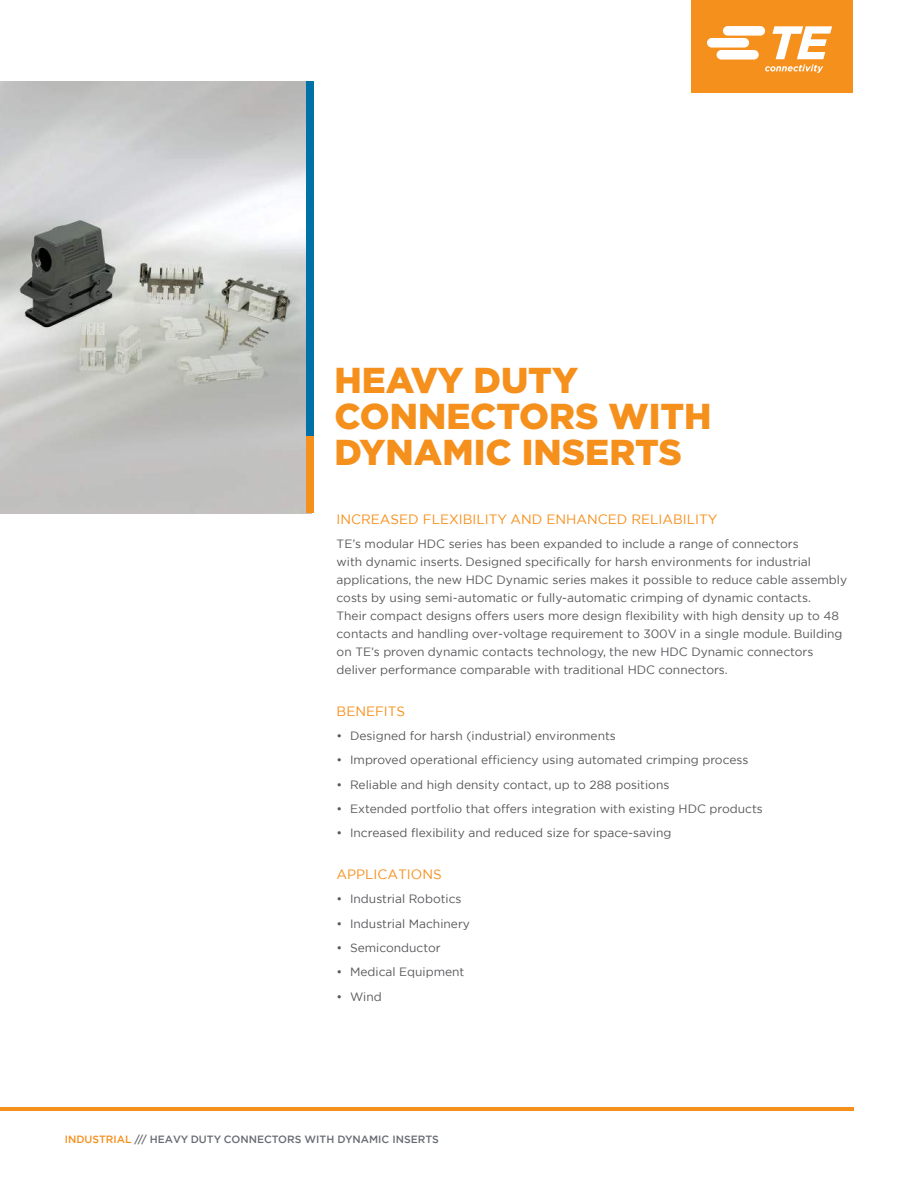
<style>
.page{position:relative;width:918px;height:1188px;background:#fff}
.page>*{position:absolute;margin:0;border:0;box-sizing:border-box;transform-origin:0 0}
.t1{font:900 36px/36px "Gotham";color:#f6901d}
.t2{font:13.5px "Gotham";color:#f6901d}
.t3{font:12px/18px "Gotham";color:#57585a}
.t4{font:500 10.5px "Gotham";color:#686b73}
.s1{color:#f6901d}
</style>
<div class="page">
<img style="left:0;top:81px;width:307px;height:432px">
<div style="left:307px;top:81px;width:7px;height:357px;background:#0071a6"></div>
<div style="left:307px;top:437px;width:7px;height:76px;background:#f6901d"></div>
<hr style="left:0;top:1107px;width:853px;height:4px;background:#f6901d">
<div style="left:691px;top:0;width:162px;height:93px;background:#f6901d"></div>
<svg style="left:707px;top:26px;width:125px;height:47px"></svg>
<h1 class="t1" style="left:334px;top:364px;width:379px">HEAVY DUTY<br>CONNECTORS WITH<br>DYNAMIC INSERTS</h1>
<p class="t2" style="left:337px;top:514px;width:382px">INCREASED FLEXIBILITY AND ENHANCED RELIABILITY</p>
<p class="t3" style="left:337px;top:536px;width:512px">TE’s modular HDC series has been expanded to include a range of connectors<br>with dynamic inserts. Designed speci昀椀cally for harsh environments for industrial applications, the new HDC Dynamic series makes it possible to reduce cable assembly costs by using semi-automatic or fully-automatic crimping of dynamic contacts.<br>Their compact designs o昀昀ers users more design 昀氀exibility with high density up to 48 contacts and handling over-voltage requirement to 300V in a single module. Building on TE’s proven dynamic contacts technology, the new HDC Dynamic connectors deliver performance comparable with traditional HDC connectors.</p>
<p class="t2" style="left:337px;top:706px;width:70px">BENEFITS</p>
<p class="t3" style="left:337px;top:728px;width:281px">• Designed for harsh (industrial) environments</p>
<p class="t3" style="left:337px;top:752px;width:413px">• Improved operational e昀케ciency using automated crimping process</p>
<p class="t3" style="left:337px;top:776px;width:334px">• Reliable and high density contact, up to 288 positions</p>
<p class="t3" style="left:337px;top:801px;width:428px">• Extended portfolio that o昀昀ers integration with existing HDC products</p>
<p class="t3" style="left:337px;top:825px;width:336px">• Increased 昀氀exibility and reduced size for space-saving</p>
<p class="t2" style="left:337px;top:869px;width:107px">APPLICATIONS</p>
<p class="t3" style="left:337px;top:891px;width:127px">• Industrial Robotics</p>
<p class="t3" style="left:337px;top:915px;width:135px">• Industrial Machinery</p>
<p class="t3" style="left:337px;top:940px;width:106px">• Semiconductor</p>
<p class="t3" style="left:337px;top:964px;width:129px">• Medical Equipment</p>
<p class="t3" style="left:337px;top:988px;width:47px">• Wind</p>
<p class="t4" style="left:65px;top:1135px;width:376px"><span class="s1">INDUSTRIAL</span> /// HEAVY DUTY CONNECTORS WITH DYNAMIC INSERTS</p>
</div>
